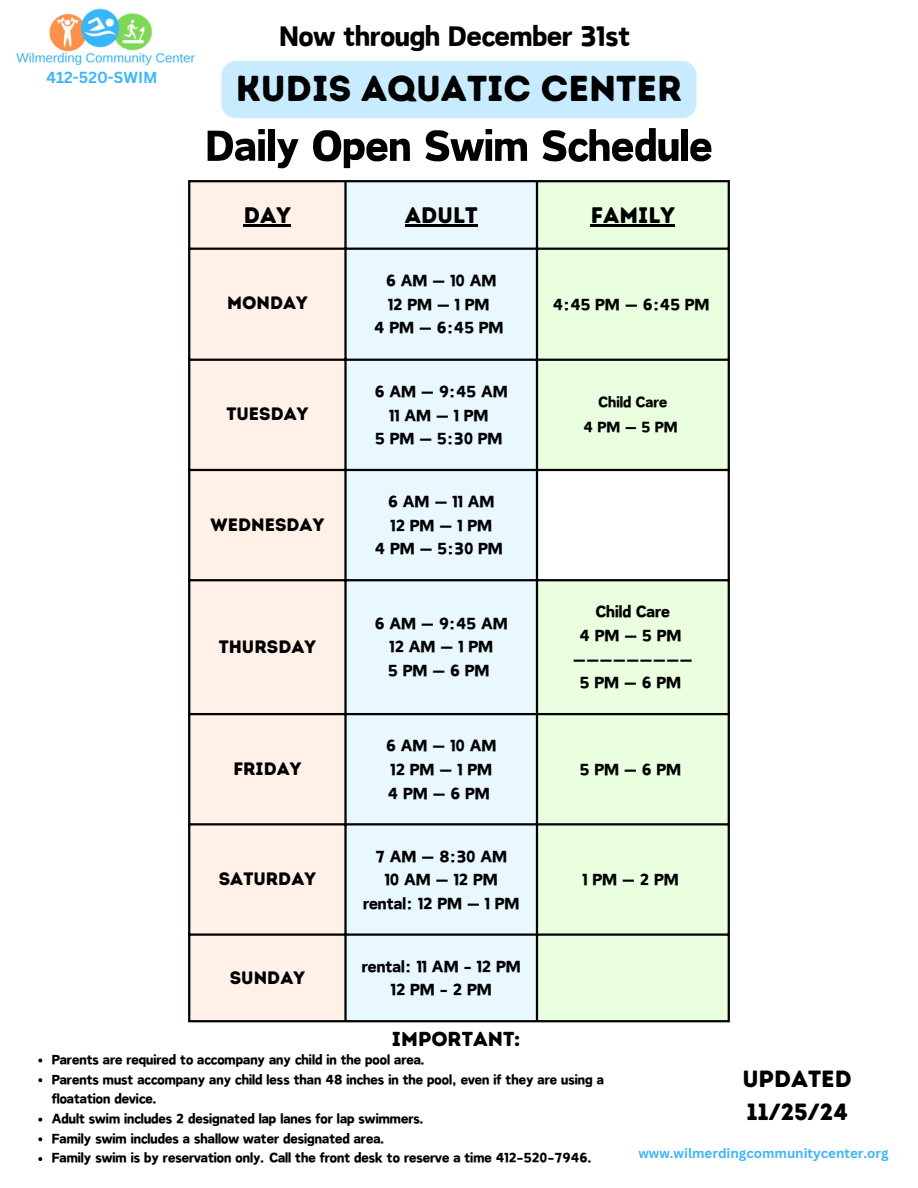
<style>
.page{position:relative;width:918px;height:1188px;background:#fff}
.page>*{position:absolute;margin:0;border:0;box-sizing:border-box;transform-origin:0 0}
.t1{font:51px "Canva Sweet Heart";color:#000}
.t2{font:36px "Intro Rust Base";color:#000}
.t3{font:33px "Canva Sweet Heart";color:#000}
.t4{font:23.55px/32.7px "Intro Rust Base";color:#000}
.t5{font:22.5px "Intro Rust Base";color:#000}
.t6{font:20.25px "Intro Rust Base";color:#000}
.t7{font:19.5px "Canva Sweet Heart";color:#000}
.t8{font:18px "Intro Rust Base";color:#000}
.t9{font:18px "Canva Sweet Heart";color:#000}
.t10{font:16.2px/19.6px "Canva Sweet Heart";color:#000}
.t11{font:700 15.6px "Canva Sans";color:#3fb5fa}
.t12{font:700 13.35px "Canva Sans";color:#3fb5fa}
</style>
<div class="page">
<img style="left:16px;top:8px;width:179px;height:58px">
<div style="left:190px;top:182px;width:154px;height:838px;background:#fff1e8"></div>
<div style="left:347px;top:182px;width:189px;height:838px;background:#e9f7ff"></div>
<div style="left:538px;top:182px;width:190px;height:838px;background:#e9ffe0"></div>
<div style="left:537px;top:470px;width:192px;height:111px;background:#fff"></div>
<hr style="left:244px;top:224px;width:47px;height:2px;background:#000">
<hr style="left:405px;top:224px;width:73px;height:2px;background:#000">
<hr style="left:591px;top:224px;width:84px;height:2px;background:#000">
<hr style="left:188px;top:182px;width:2px;height:838px;background:#000">
<hr style="left:344px;top:182px;width:3px;height:838px;background:#000">
<hr style="left:536px;top:182px;width:2px;height:838px;background:#000">
<hr style="left:728px;top:182px;width:2px;height:838px;background:#000">
<hr style="left:188px;top:180px;width:542px;height:2px;background:#000">
<hr style="left:188px;top:248px;width:542px;height:2px;background:#000">
<hr style="left:188px;top:359px;width:542px;height:2px;background:#000">
<hr style="left:188px;top:469px;width:542px;height:2px;background:#000">
<hr style="left:188px;top:579px;width:542px;height:2px;background:#000">
<hr style="left:188px;top:713px;width:542px;height:2px;background:#000">
<hr style="left:188px;top:823px;width:542px;height:2px;background:#000">
<hr style="left:188px;top:933px;width:542px;height:3px;background:#000">
<hr style="left:188px;top:1020px;width:542px;height:2px;background:#000">
<div style="left:222px;top:61px;width:474px;height:57px;background:#c9ebff"></div>
<svg style="left:38px;top:1059px;width:4px;height:3px"></svg>
<svg style="left:38px;top:1078px;width:4px;height:4px"></svg>
<svg style="left:38px;top:1118px;width:4px;height:4px"></svg>
<svg style="left:38px;top:1137px;width:4px;height:4px"></svg>
<svg style="left:38px;top:1157px;width:4px;height:4px"></svg>
<h3 class="t11" style="left:46px;top:66px;width:113px">412-520-SWIM</h3>
<p class="t3" style="left:280px;top:21px;width:352px">Now through December 31st</p>
<p class="t2" style="left:236px;top:67px;width:448px">KUDIS AQUATIC CENTER</p>
<p class="t1" style="left:206px;top:122px;width:508px">Daily Open Swim Schedule</p>
<h2 class="t5" style="left:244px;top:201px;width:49px">DAY</h2>
<h5 class="t5" style="left:405px;top:201px;width:74px">ADULT</h5>
<h2 class="t5" style="left:591px;top:201px;width:86px">FAMILY</h2>
<h1 class="t8" style="left:227px;top:292px;width:82px">MONDAY</h1>
<p class="t8" style="left:226px;top:403px;width:83px">TUESDAY</p>
<p class="t8" style="left:211px;top:514px;width:115px">WEDNESDAY</p>
<p class="t8" style="left:219px;top:636px;width:99px">THURSDAY</p>
<p class="t8" style="left:233px;top:758px;width:70px">FRIDAY</p>
<p class="t8" style="left:219px;top:868px;width:99px">SATURDAY</p>
<p class="t8" style="left:230px;top:967px;width:77px">SUNDAY</p>
<p class="t7" style="left:386px;top:271px;width:112px">6AM—10AM</p>
<p class="t7" style="left:388px;top:295px;width:103px">12PM—1PM</p>
<p class="t7" style="left:374px;top:319px;width:131px">4 PM — 6:45 PM</p>
<p class="t7" style="left:375px;top:382px;width:135px">6 AM — 9:45 AM</p>
<p class="t7" style="left:389px;top:406px;width:101px">11AM—1PM</p>
<p class="t7" style="left:375px;top:430px;width:129px">5 PM — 5:30 PM</p>
<p class="t7" style="left:388px;top:493px;width:108px">6AM—11AM</p>
<p class="t7" style="left:391px;top:516px;width:103px">12PM—1PM</p>
<p class="t7" style="left:375px;top:540px;width:130px">4 PM — 5:30 PM</p>
<p class="t7" style="left:375px;top:614px;width:135px">6 AM — 9:45 AM</p>
<p class="t7" style="left:389px;top:638px;width:105px">12AM—1PM</p>
<p class="t7" style="left:388px;top:661px;width:103px">5PM—6PM</p>
<p class="t7" style="left:386px;top:737px;width:112px">6AM—10AM</p>
<p class="t7" style="left:391px;top:760px;width:103px">12PM—1PM</p>
<p class="t7" style="left:388px;top:784px;width:104px">4PM—6PM</p>
<p class="t7" style="left:375px;top:847px;width:133px">7 AM — 8:30 AM</p>
<p class="t7" style="left:385px;top:871px;width:114px">10 AM — 12 PM</p>
<p class="t7" style="left:363px;top:894px;width:158px">rental: 12 PM — 1 PM</p>
<p class="t7" style="left:362px;top:957px;width:160px">rental: 11 AM - 12 PM</p>
<p class="t7" style="left:391px;top:981px;width:102px">12PM-2PM</p>
<p class="t6" style="left:392px;top:1027px;width:130px">IMPORTANT:</p>
<p class="t7" style="left:553px;top:295px;width:158px">4:45 PM — 6:45 PM</p>
<p class="t9" style="left:599px;top:394px;width:70px">Child Care</p>
<p class="t9" style="left:584px;top:418px;width:96px">4PM—5PM</p>
<p class="t7" style="left:596px;top:603px;width:76px">Child Care</p>
<p class="t7" style="left:580px;top:627px;width:103px">4PM—5PM</p>
<p class="t7" style="left:573px;top:650px;width:122px">—————————</p>
<p class="t7" style="left:580px;top:674px;width:103px">5PM—6PM</p>
<p class="t7" style="left:580px;top:760px;width:103px">5PM—6PM</p>
<p class="t7" style="left:582px;top:871px;width:98px">1PM—2PM</p>
<p class="t10" style="left:52px;top:1049px;width:375px">Parents are required to accompany any child in the pool area.</p>
<h4 class="t10" style="left:52px;top:1069px;width:554px">Parents must accompany any child less than 48 inches in the pool, even if they are using a floatation device.</h4>
<p class="t10" style="left:52px;top:1108px;width:374px">Adult swim includes 2 designated lap lanes for lap swimmers.</p>
<p class="t10" style="left:52px;top:1128px;width:335px">Family swim includes a shallow water designated area.</p>
<p class="t10" style="left:52px;top:1148px;width:542px">Family swim is by reservation only. Call the front desk to reserve a time 412-520-7946.</p>
<p class="t4" style="left:742px;top:1063px;width:111px">UPDATED<br>11/25/24</p>
<p class="t12" style="left:638px;top:1144px;width:252px">www.wilmerdingcommunitycenter.org</p>
</div>
